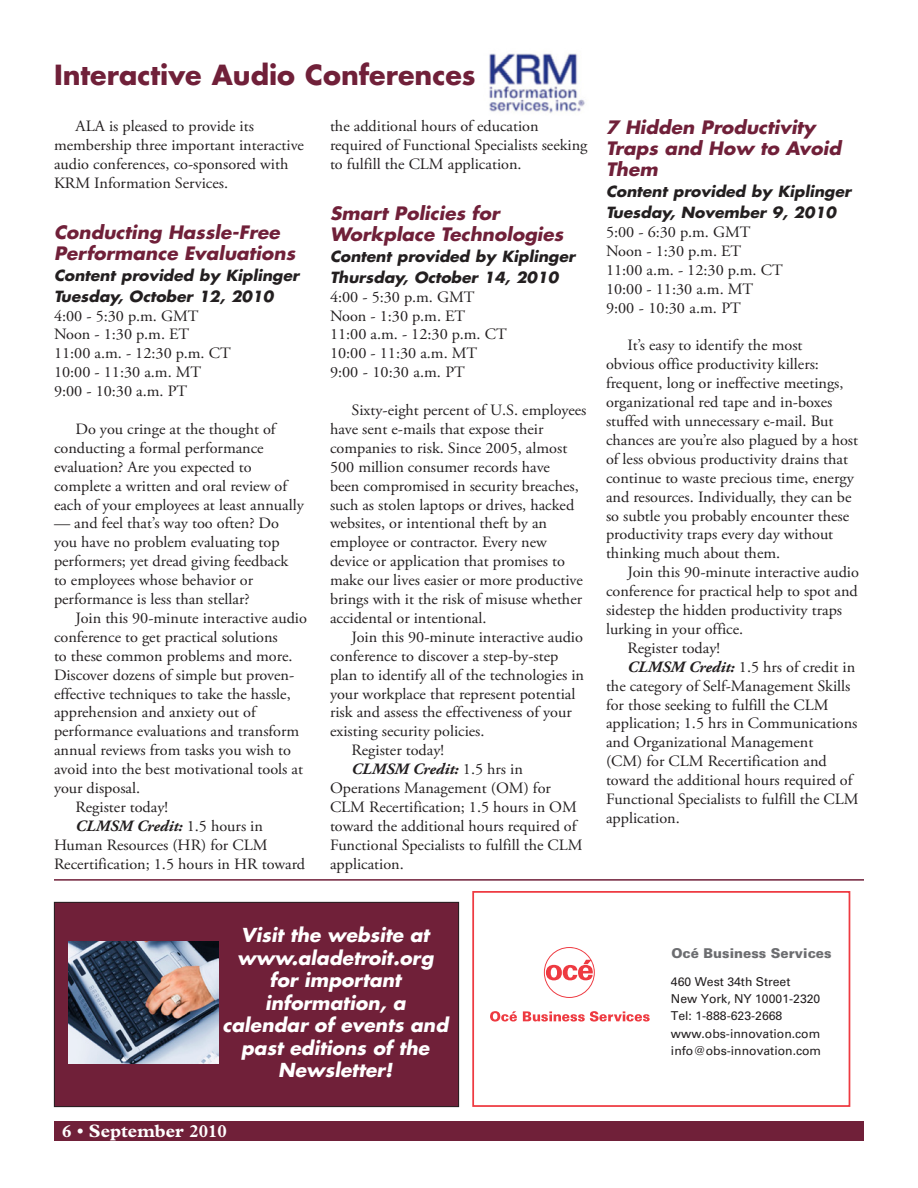
<style>
.page{position:relative;width:918px;height:1188px;background:#fff}
.page>*{position:absolute;margin:0;border:0;box-sizing:border-box;transform-origin:0 0}
.Headline{font:700 27px "Futura";color:#702039}
.Subhead{font:italic 700 18.75px/22.5px "Futura";color:#fff}
.Subhead-2{font:italic 700 18px/21px "Futura";color:#702039}
.t1{font:700 18px "Plantin";color:#fff}
.Body_text{font:15.75px/18.9px "Adobe Garamond Pro";color:#231f20}
.Bullet_Points2{font:15.75px "Adobe Garamond Pro";color:#231f20}
._2nd_Subhead{font:15.75px "Adobe Garamond Pro";color:#231f20}
._2nd_Subhead-2{font:italic 700 15px "Futura";color:#231f20}
.t2{font:900 13.5px "Univers";color:#6c6d70}
.t3{font:12.15px/17.2px "Univers";color:#231f20}
.s1{font-weight:700;font-style:italic}
</style>
<div class="page">
<div style="left:54px;top:1121px;width:810px;height:20px;background:#702039"></div>
<img style="left:489px;top:53px;width:96px;height:60px">
<div style="left:472px;top:891px;width:378px;height:216px;border:2px solid #ee3a41"></div>
<svg style="left:544px;top:947px;width:51px;height:51px"></svg>
<svg style="left:490px;top:1011px;width:27px;height:11px"></svg>
<svg style="left:523px;top:1011px;width:127px;height:11px"></svg>
<hr style="left:54px;top:879px;width:810px;height:2px;background:#702039">
<div style="left:54px;top:902px;width:405px;height:205px;background:#702039"></div>
<div style="left:54px;top:902px;width:405px;height:205px;border:1px solid #231f20"></div>
<img style="left:68px;top:942px;width:150px;height:121px">
<p class="Headline" style="left:54px;top:57px;width:423px">Interactive Audio Conferences</p>
<p class="Body_text" style="left:54px;top:117px;width:252px;text-indent:22px">ALA is pleased to provide its membership three important interactive audio conferences, co-sponsored with KRM Information Services.</p>
<p class="Subhead-2" style="left:54px;top:221px;width:243px">Conducting Hassle-Free<br>Performance Evaluations</p>
<p class="_2nd_Subhead-2" style="left:54px;top:265px;width:247px">Content provided by Kiplinger</p>
<p class="_2nd_Subhead-2" style="left:54px;top:286px;width:221px">Tuesday, October 12, 2010</p>
<p class="Bullet_Points2" style="left:54px;top:306px;width:146px">4:00 - 5:30 p.m. GMT</p>
<p class="Bullet_Points2" style="left:54px;top:325px;width:137px">Noon - 1:30 p.m. ET</p>
<p class="Bullet_Points2" style="left:54px;top:344px;width:178px">11:00 a.m. - 12:30 p.m. CT</p>
<p class="Bullet_Points2" style="left:54px;top:363px;width:149px">10:00 - 11:30 a.m. MT</p>
<p class="Bullet_Points2" style="left:54px;top:382px;width:135px">9:00 - 10:30 a.m. PT</p>
<p class="Body_text" style="left:54px;top:420px;width:251px;text-indent:22px">Do you cringe at the thought of conducting a formal performance evaluation? Are you expected to complete a written and oral review of each of your employees at least annually</p>
<p class="Body_text" style="left:54px;top:515px;width:236px">— and feel that’s way too often? Do you have no problem evaluating top performers; yet dread giving feedback to employees whose behavior or performance is less than stellar?</p>
<p class="Body_text" style="left:54px;top:609px;width:254px;text-indent:22px">Join this 90-minute interactive audio conference to get practical solutions<br>to these common problems and more.<br>Discover dozens of simple but proven&shy;effective techniques to take the hassle, apprehension and anxiety out of performance evaluations and transform annual reviews from tasks you wish to avoid into the best motivational tools at your disposal.</p>
<p class="Body_text" style="left:76px;top:798px;width:94px">Register today!</p>
<p class="Body_text" style="left:54px;top:817px;width:253px;text-indent:22px"><span class="s1">CLMSM Credit:</span> 1.5 hours in<br>Human Resources (HR) for CLM<br>Recertification; 1.5 hours in HR toward</p>
<p class="Body_text" style="left:330px;top:117px;width:259px">the additional hours of education required of Functional Specialists seeking to fulfill the CLM application.</p>
<p class="Subhead-2" style="left:330px;top:202px;width:235px">Smart Policies for<br>Workplace Technologies</p>
<p class="_2nd_Subhead-2" style="left:330px;top:246px;width:247px">Content provided by Kiplinger</p>
<p class="_2nd_Subhead-2" style="left:330px;top:267px;width:230px">Thursday, October 14, 2010</p>
<p class="Bullet_Points2" style="left:330px;top:287px;width:146px">4:00 - 5:30 p.m. GMT</p>
<p class="Bullet_Points2" style="left:330px;top:306px;width:137px">Noon - 1:30 p.m. ET</p>
<p class="Bullet_Points2" style="left:330px;top:325px;width:178px">11:00 a.m. - 12:30 p.m. CT</p>
<p class="Bullet_Points2" style="left:330px;top:344px;width:149px">10:00 - 11:30 a.m. MT</p>
<p class="_2nd_Subhead" style="left:330px;top:363px;width:136px">9:00 - 10:30 a.m. PT</p>
<p class="Body_text" style="left:330px;top:401px;width:258px;text-indent:22px">Sixty-eight percent of U.S. employees have sent e-mails that expose their companies to risk. Since 2005, almost 500 million consumer records have<br>been compromised in security breaches, such as stolen laptops or drives, hacked websites, or intentional theft by an employee or contractor. Every new device or application that promises to make our lives easier or more productive brings with it the risk of misuse whether accidental or intentional.</p>
<p class="Body_text" style="left:330px;top:628px;width:256px;text-indent:22px">Join this 90-minute interactive audio conference to discover a step-by-step plan to identify all of the technologies in your workplace that represent potential risk and assess the effectiveness of your existing security policies.</p>
<p class="Body_text" style="left:352px;top:741px;width:94px">Register today!</p>
<p class="Body_text" style="left:330px;top:760px;width:254px;text-indent:22px"><span class="s1">CLMSM Credit:</span> 1.5 hrs in<br>Operations Management (OM) for<br>CLM Recertification; 1.5 hours in OM toward the additional hours required of<br>Functional Specialists to fulfill the CLM application.</p>
<p class="Subhead-2" style="left:606px;top:117px;width:237px">7 Hidden Productivity<br>Traps and How to Avoid<br>Them</p>
<p class="_2nd_Subhead-2" style="left:606px;top:182px;width:247px">Content provided by Kiplinger</p>
<p class="_2nd_Subhead-2" style="left:606px;top:203px;width:232px">Tuesday, November 9, 2010</p>
<p class="Bullet_Points2" style="left:606px;top:223px;width:146px">5:00 - 6:30 p.m. GMT</p>
<p class="Bullet_Points2" style="left:606px;top:242px;width:137px">Noon - 1:30 p.m. ET</p>
<p class="Bullet_Points2" style="left:606px;top:260px;width:178px">11:00 a.m. - 12:30 p.m. CT</p>
<p class="Bullet_Points2" style="left:606px;top:279px;width:149px">10:00 - 11:30 a.m. MT</p>
<p class="_2nd_Subhead" style="left:606px;top:298px;width:136px">9:00 - 10:30 a.m. PT</p>
<p class="Body_text" style="left:606px;top:337px;width:254px;text-indent:22px">It’s easy to identify the most<br>obvious office productivity killers: frequent, long or ineffective meetings, organizational red tape and in-boxes stuffed with unnecessary e-mail. But chances are you’re also plagued by a host of less obvious productivity drains that continue to waste precious time, energy and resources. Individually, they can be so subtle you probably encounter these productivity traps every day without thinking much about them.</p>
<p class="Body_text" style="left:606px;top:563px;width:254px;text-indent:22px">Join this 90-minute interactive audio conference for practical help to spot and sidestep the hidden productivity traps lurking in your office.</p>
<p class="Body_text" style="left:628px;top:639px;width:94px">Register today!</p>
<p class="Body_text" style="left:606px;top:658px;width:254px;text-indent:22px"><span class="s1">CLMSM Credit:</span> 1.5 hrs of credit in the category of Self-Management Skills for those seeking to fulfill the CLM application; 1.5 hrs in Communications and Organizational Management<br>(CM) for CLM Recertification and toward the additional hours required of Functional Specialists to fulfill the CLM application.</p>
<p class="Subhead" style="left:237px;top:924px;width:198px">Visit the website at www.aladetroit.org</p>
<p class="Subhead" style="left:222px;top:969px;width:227px;text-align:center">for important information, a calendar of events and past editions of the<br>Newsletter!</p>
<p class="t1" style="left:62px;top:1120px;width:166px">6 • September 2010</p>
<p class="t2" style="left:671px;top:945px;width:162px">Océ Business Services</p>
<p class="t3" style="left:671px;top:973px;width:152px">460 West 34th Street<br>New York, NY 10001-2320<br>Tel: 1-888-623-2668 www.obs-innovation.com info@obs-innovation.com</p>
</div>
